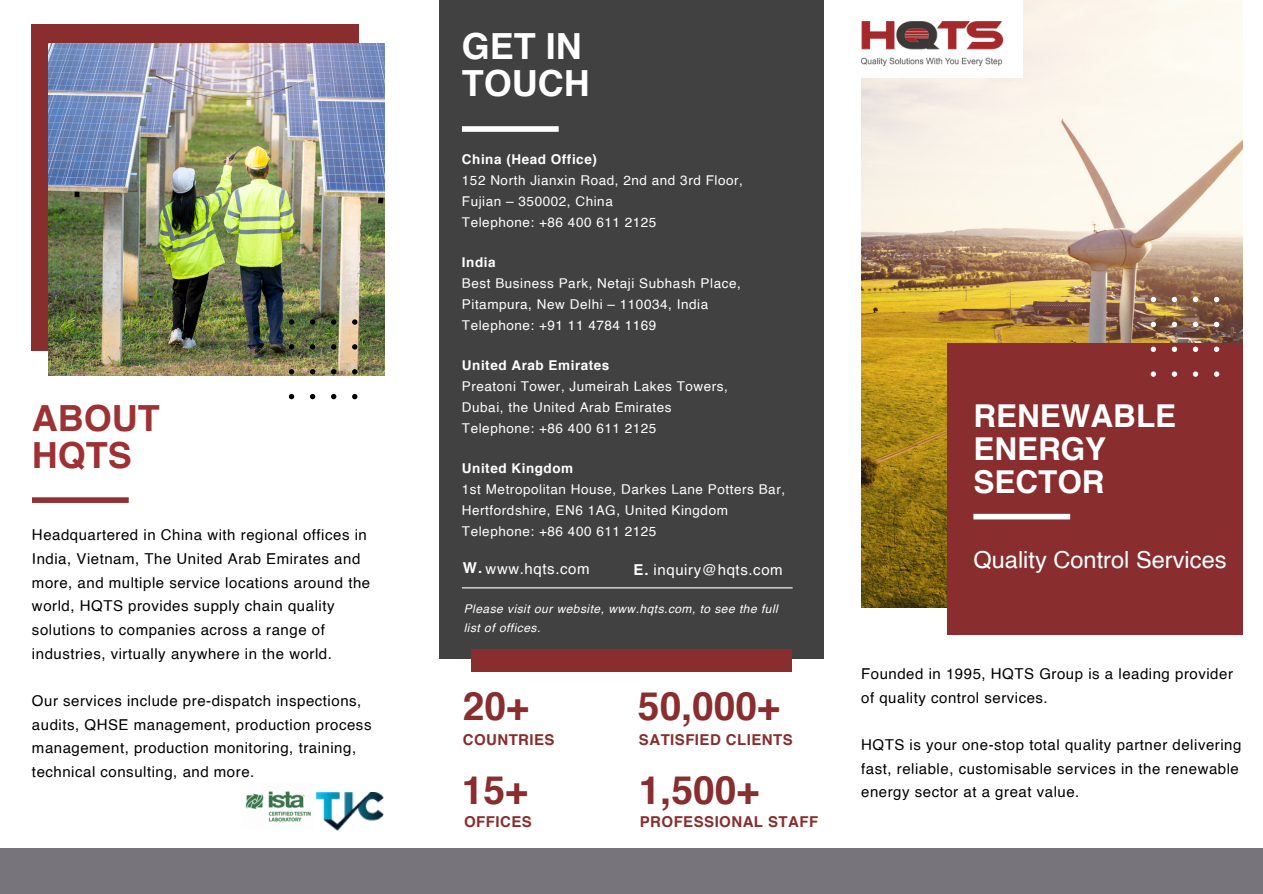
<style>
.page{position:relative;width:1263px;height:894px;background:#fff}
.page>*{position:absolute;margin:0;border:0;box-sizing:border-box;transform-origin:0 0}
.t1{font:700 39px/84.4px "Helvetica";color:#892d2e}
.t2{font:700 36px/37px "Helvetica";color:#fff}
.t3{font:700 36px/37px "Helvetica";color:#9d3133}
.t4{font:700 31.5px/32.5px "Helvetica";color:#fff}
.t5{font:23.55px "Helvetica";color:#fff}
.t6{font:15px/23.5px "Helvetica";letter-spacing:.035em;color:#000}
.t7{font:700 15px "Helvetica";letter-spacing:.03em;color:#892d2e}
.t8{font:15px "Helvetica";letter-spacing:.04em;color:#fff}
.t9{font:13.5px/21px "Helvetica";letter-spacing:.04em;color:#fff}
.t10{font:700 13.5px "Helvetica";letter-spacing:.04em;color:#fff}
.t11{font:italic 12px/19px "Helvetica";letter-spacing:.04em;color:#fff}
.s1{font-weight:700}
</style>
<div class="page">
<img style="left:861px;top:0;width:381px;height:607px">
<div style="left:947px;top:343px;width:296px;height:291px;background:#892d2e"></div>
<div style="left:0;top:847px;width:1263px;height:46px;background:#77757b"></div>
<div style="left:31px;top:25px;width:327px;height:326px;background:#892d2e"></div>
<div style="left:32px;top:497px;width:97px;height:6px;background:#943031"></div>
<img style="left:49px;top:43px;width:335px;height:332px">
<div style="left:973px;top:513px;width:97px;height:6px;background:#fff"></div>
<img style="left:289px;top:319px;width:68px;height:80px">
<img style="left:1151px;top:297px;width:68px;height:79px">
<div style="left:841px;top:0;width:181px;height:78px;background:#fff"></div>
<img style="left:861px;top:22px;width:142px;height:44px">
<img style="left:315px;top:792px;width:69px;height:38px">
<img style="left:245px;top:791px;width:66px;height:31px">
<div style="left:439px;top:0;width:384px;height:658px;background:#414142"></div>
<div style="left:471px;top:649px;width:321px;height:22px;background:#892d2e"></div>
<div style="left:462px;top:126px;width:97px;height:6px;background:#fff"></div>
<hr style="left:462px;top:587px;width:331px;height:1px;background:#fff">
<h2 class="t2" style="left:462px;top:31px;width:129px">GET IN<br>TOUCH</h2>
<p class="t10" style="left:462px;top:153px;width:136px">China (Head Office)</p>
<p class="t9" style="left:462px;top:171px;width:282px">152 North Jianxin Road, 2nd and 3rd Floor,<br>Fujian – 350002, China<br>Telephone: +86 400 611 2125</p>
<p class="t10" style="left:462px;top:256px;width:35px">India</p>
<p class="t9" style="left:462px;top:274px;width:280px">Best Business Park, Netaji Subhash Place,<br>Pitampura, New Delhi – 110034, India<br>Telephone: +91 11 4784 1169</p>
<p class="t10" style="left:462px;top:359px;width:149px">United Arab Emirates</p>
<p class="t9" style="left:462px;top:377px;width:267px">Preatoni Tower, Jumeirah Lakes Towers,<br>Dubai, the United Arab Emirates<br>Telephone: +86 400 611 2125</p>
<p class="t10" style="left:462px;top:462px;width:113px">United Kingdom</p>
<p class="t9" style="left:462px;top:480px;width:325px">1st Metropolitan House, Darkes Lane Potters Bar,<br>Hertfordshire, EN6 1AG, United Kingdom<br>Telephone: +86 400 611 2125</p>
<h2 class="t3" style="left:32px;top:402px;width:129px">ABOUT<br>HQTS</h2>
<h3 class="t4" style="left:973px;top:402px;width:204px">RENEWABLE<br>ENERGY<br>SECTOR</h3>
<p class="t6" style="left:32px;top:524px;width:340px">Headquartered in China with regional offices in India, Vietnam, The United Arab Emirates and more, and multiple service locations around the world, HQTS provides supply chain quality solutions to companies across a range of industries, virtually anywhere in the world.</p>
<p class="t6" style="left:32px;top:690px;width:341px">Our services include pre-dispatch inspections, audits, QHSE management, production process management, production monitoring, training, technical consulting, and more.</p>
<h3 class="t5" style="left:973px;top:549px;width:255px">Quality Control Services</h3>
<p class="t8" style="left:463px;top:562px;width:128px"><span class="s1">W.</span> www.hqts.com</p>
<p class="t8" style="left:633px;top:563px;width:151px"><span class="s1">E.</span> inquiry@hqts.com</p>
<p class="t11" style="left:464px;top:599px;width:315px">Please visit our website, www.hqts.com, to see the full list of offices.</p>
<p class="t6" style="left:861px;top:663px;width:373px">Founded in 1995, HQTS Group is a leading provider of quality control services.</p>
<p class="t6" style="left:861px;top:734px;width:382px">HQTS is your one-stop total quality partner delivering fast, reliable, customisable services in the renewable energy sector at a great value.</p>
<h1 class="t1" style="left:462px;top:666px;width:68px">20+<br>15+</h1>
<h1 class="t1" style="left:638px;top:667px;width:143px">50,000+</h1>
<p class="t7" style="left:463px;top:733px;width:93px">COUNTRIES</p>
<p class="t7" style="left:639px;top:733px;width:155px">SATISFIED CLIENTS</p>
<h1 class="t1" style="left:639px;top:751px;width:122px">1,500+</h1>
<p class="t7" style="left:464px;top:815px;width:69px">OFFICES</p>
<p class="t7" style="left:640px;top:815px;width:180px">PROFESSIONAL STAFF</p>
</div>
